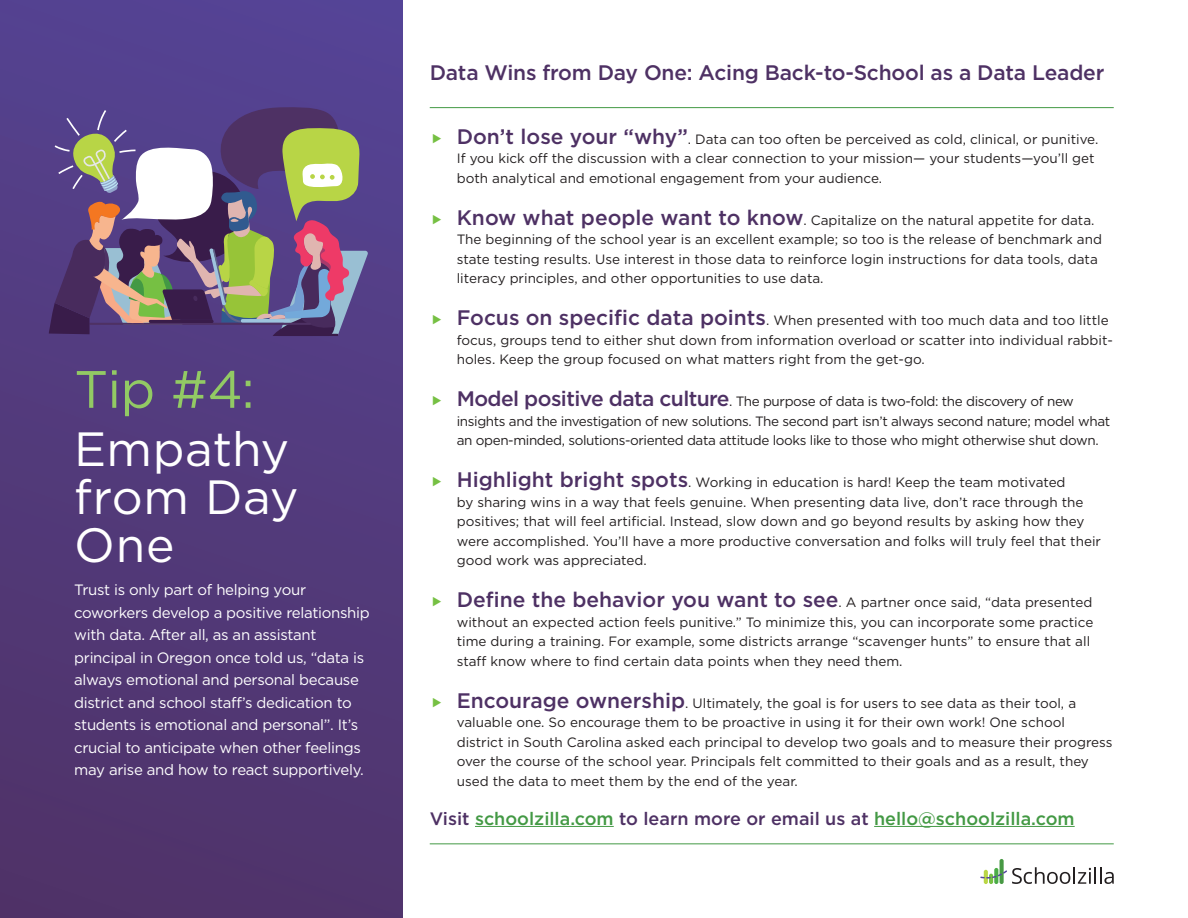
<style>
.page{position:relative;width:1188px;height:918px;background:#fff}
.page>*{position:absolute;margin:0;border:0;box-sizing:border-box;transform-origin:0 0}
.t1{font:52.5px "Gotham";color:#92ca64}
.t2{font:48px/48px "Gotham";letter-spacing:.01em;color:#fff}
.t3{font:500 21px "Gotham";letter-spacing:-.01em;color:#4e3164}
.t4{font:500 18px "Gotham";color:#439944}
.t5{font:15px/22.5px "Gotham";letter-spacing:-.02em;color:#fff}
.t6{font:13.5px/19.5px "Gotham";color:#231f20}
.t7{font:13.5px/19.5px "Gotham";letter-spacing:-.03em;color:#231f20}
.s1{font-weight:500;font-size:21px;color:#4e3164}
.s2{color:#4e3164}
</style>
<div class="page">
<div style="left:0;top:0;width:403px;height:918px;background:linear-gradient(to bottom,#554393,#503369)"></div>
<svg style="left:1000px;top:859px;width:4px;height:25px"></svg>
<svg style="left:980px;top:867px;width:134px;height:17px"></svg>
<hr style="left:430px;top:843px;width:684px;height:1px;background:#439944">
<hr style="left:430px;top:107px;width:684px;height:1px;background:#439944">
<hr style="left:475px;top:826px;width:139px;height:1px;background:#439944">
<hr style="left:874px;top:826px;width:201px;height:1px;background:#439944">
<svg style="left:48px;top:106px;width:320px;height:230px;background:#7a6b81"></svg>
<h1 class="t1" style="left:74px;top:357px;width:182px">Tip #4:</h1>
<h2 class="t2" style="left:74px;top:425px;width:226px">Empathy from Day<br>One</h2>
<p class="t5" style="left:74px;top:579px;width:297px">Trust is only part of helping your coworkers develop a positive relationship with data. After all, as an assistant principal in Oregon once told us, “data is always emotional and personal because district and school staff’s dedication to students is emotional and personal”. It’s crucial to anticipate when other feelings may arise and how to react supportively.</p>
<h3 class="t3" style="left:430px;top:60px;width:676px">Data Wins from Day One: Acing Back-to-School as a Data Leader</h3>
<p class="t6" style="left:457px;top:129px;width:643px"><span class="s1">Don’t lose your “why”</span>. Data can too often be perceived as cold, clinical, or punitive.<br>If you kick off the discussion with a clear connection to your mission— your students—you’ll get both analytical and emotional engagement from your audience.</p>
<p class="t6" style="left:457px;top:210px;width:647px"><span class="s1">Know what people want to know</span>. Capitalize on the natural appetite for data.<br>The beginning of the school year is an excellent example; so too is the release of benchmark and state testing results. Use interest in those data to reinforce login instructions for data tools, data literacy principles, and other opportunities to use data.</p>
<p class="t6" style="left:457px;top:311px;width:658px"><span class="s1">Focus on specific data points</span>. When presented with too much data and too little focus, groups tend to either shut down from information overload or scatter into individual rabbit&shy;holes. Keep the group focused on what matters right from the get-go.</p>
<p class="t7" style="left:457px;top:392px;width:655px"><span class="s1">Model positive data culture</span>. The purpose of data is two-fold: the discovery of new insights and the investigation of new solutions. The second part isn’t always second nature; model what an open-minded, solutions-oriented data attitude looks like to those who might otherwise shut down.</p>
<p class="t6" style="left:457px;top:473px;width:646px"><span class="s1">Highlight bright spots</span>. Working in education is hard! Keep the team motivated<br>by sharing wins in a way that feels genuine. When presenting data live, don’t race through the positives; that will feel artificial. Instead, slow down and go beyond results by asking how they were accomplished. You’ll have a more productive conversation and folks will truly feel that their good work was appreciated.</p>
<p class="t6" style="left:457px;top:593px;width:638px"><span class="s1">Define the behavior you want to see</span>. A partner once said, “data presented without an expected action feels punitive.” To minimize this, you can incorporate some practice time during a training. For example, some districts arrange “scavenger hunts” to ensure that all staff know where to find certain data points when they need them.</p>
<p class="t6" style="left:457px;top:693px;width:657px"><span class="s1">Encourage ownership</span>. Ultimately, the goal is for users to see data as their tool, a valuable one. So encourage them to be proactive in using it for their own work! One school district in South Carolina asked each principal to develop two goals and to measure their progress over the course of the school year. Principals felt committed to their goals and as a result, they used the data to meet them by the end of the year.</p>
<h3 class="t4" style="left:430px;top:807px;width:646px"><span class="s2">Visit</span> schoolzilla.com <span class="s2">to learn more or email us at</span> hello@schoolzilla.com</h3>
</div>
